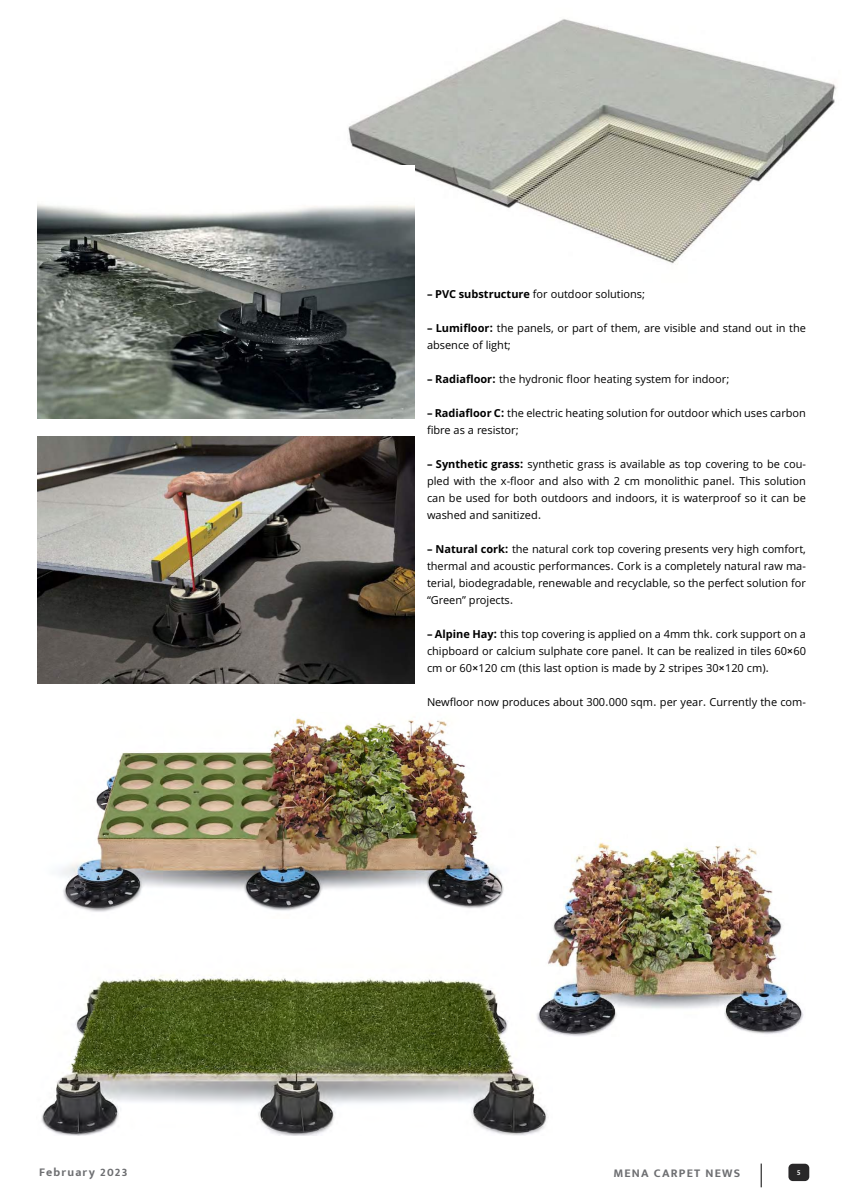
<style>
.page{position:relative;width:842px;height:1191px;background:#fff}
.page>*{position:absolute;margin:0;border:0;box-sizing:border-box;transform-origin:0 0}
.t1{font:700 12px "Mukta Mahee";letter-spacing:.1em;color:#6d6e71}
.t2{font:11px/17px "Sahel";color:#000;text-align:justify}
.t3{font:600 8px "Mukta Mahee";color:#fff}
.s1{font-weight:700}
.s2{font-family:"Arial"}
</style>
<div class="page">
<div style="left:788px;top:1163px;width:21px;height:18px;background:#292829;border-radius:4px"></div>
<svg style="left:761px;top:1163px;width:1px;height:24px"></svg>
<img style="left:348px;top:19px;width:489px;height:245px">
<img style="left:41px;top:975px;width:506px;height:160px">
<img style="left:37px;top:166px;width:378px;height:252px">
<img style="left:37px;top:437px;width:378px;height:246px">
<img style="left:60px;top:718px;width:444px;height:194px">
<img style="left:531px;top:838px;width:273px;height:199px">
<p class="t2" style="left:427px;top:285px;width:220px"><span class="s1">– PVC substructure</span> for outdoor solutions;</p>
<p class="t2" style="left:427px;top:319px;width:380px"><span class="s1">– Lumifloor:</span> the panels, or part of them, are visible and stand out in the absence of light;</p>
<p class="t2" style="left:427px;top:370px;width:304px"><span class="s1">– Radiafloor:</span> the hydronic floor heating system for indoor;</p>
<p class="t2" style="left:427px;top:404px;width:380px"><span class="s1">– Radiafloor C:</span> the electric heating solution for outdoor which uses carbon fibre as a resistor;</p>
<p class="t2" style="left:427px;top:455px;width:380px"><span class="s1">– Synthetic grass:</span> synthetic grass is available as top covering to be cou&shy;pled with the x-floor and also with 2 cm monolithic panel. This solution can be used for both outdoors and indoors, it is waterproof so it can be washed and sanitized.</p>
<p class="t2" style="left:427px;top:540px;width:380px"><span class="s1">– Natural cork:</span> the natural cork top covering presents very high comfort, thermal and acoustic performances. Cork is a completely natural raw ma&shy;terial, biodegradable, renewable and recyclable, so the perfect solution for “Green” projects.</p>
<p class="t2" style="left:427px;top:625px;width:380px"><span class="s1">– Alpine Hay:</span> this top covering is applied on a 4mm thk. cork support on a chipboard or calcium sulphate core panel. It can be realized in tiles 60<span class="s2">×</span>60 cm or 60<span class="s2">×</span>120 cm (this last option is made by 2 stripes 30<span class="s2">×</span>120 cm).</p>
<p class="t2" style="left:427px;top:693px;width:380px">Newfloor now produces about 300.000 sqm. per year. Currently the com-</p>
<p class="t1" style="left:39px;top:1164px;width:90px">February 2023</p>
<p class="t1" style="left:613px;top:1166px;width:128px">MENA CARPET NEWS</p>
<p class="t3" style="left:797px;top:1167px;width:5px">5</p>
</div>
